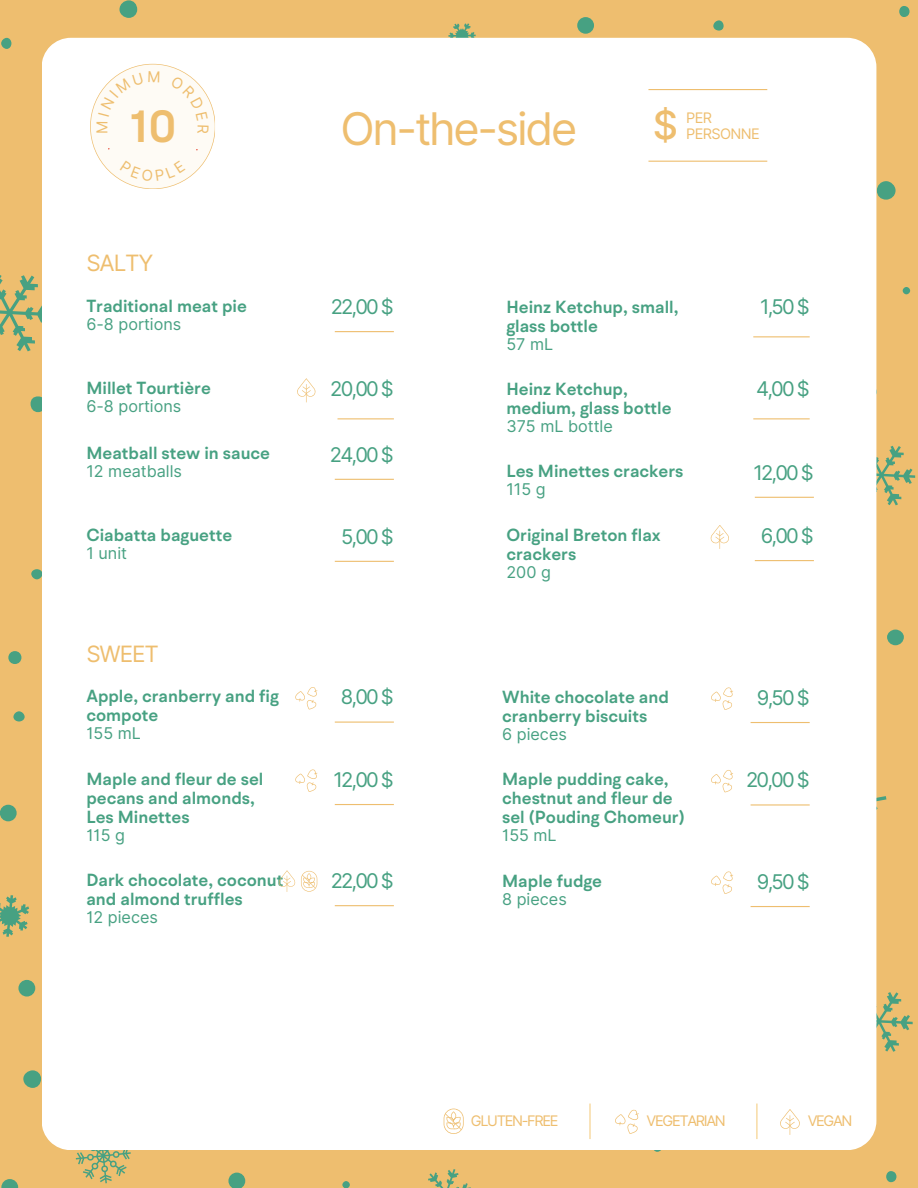
<style>
.page{position:relative;width:918px;height:1188px;background:#eebe6f}
.page>*{position:absolute;margin:0;border:0;box-sizing:border-box;transform-origin:0 0}
.t1{font:45px "Inter";letter-spacing:-.05em;color:#eebe6f}
.t2{font:600 45px "BR Hendrix";color:#eebe6f}
.t3{font:500 39.3px "Inter";color:#eebe6f}
.t4{font:22.5px "Inter";letter-spacing:-.05em;color:#eebe6f}
.t5{font:20.25px "Inter";letter-spacing:-.09em;color:#47a182}
.t6{font:600 17.55px/19.2px "BR Hendrix";color:#47a182}
.t7{font:16.2px "Inter";color:#47a182}
.t8{font:15px "Inter";color:#eebe6f}
.t9{font:14.55px "Inter";letter-spacing:-.09em;color:#eebe6f}
.t10{font:14.55px "Inter";letter-spacing:-.045em;color:#eebe6f}
</style>
<div class="page">
<div style="left:23px;top:1070px;width:18px;height:18px;background:#47a182;border-radius:50%"></div>
<div style="left:13px;top:711px;width:12px;height:11px;background:#47a182;border-radius:50%"></div>
<div style="left:8px;top:651px;width:13px;height:13px;background:#47a182;border-radius:50%"></div>
<div style="left:713px;top:20px;width:11px;height:11px;background:#47a182;border-radius:50%"></div>
<div style="left:31px;top:396px;width:15px;height:16px;background:#47a182;border-radius:50%"></div>
<div style="left:1px;top:38px;width:10px;height:11px;background:#47a182;border-radius:50%"></div>
<svg style="left:228px;top:1173px;width:17px;height:15px"></svg>
<div style="left:119px;top:0;width:18px;height:18px;background:#47a182;border-radius:50%"></div>
<div style="left:31px;top:569px;width:11px;height:10px;background:#47a182;border-radius:50%"></div>
<svg style="left:1px;top:1179px;width:17px;height:9px"></svg>
<div style="left:18px;top:980px;width:17px;height:17px;background:#47a182;border-radius:50%"></div>
<div style="left:0;top:805px;width:17px;height:16px;background:#47a182;border-radius:50%"></div>
<div style="left:342px;top:1181px;width:8px;height:7px;background:#47a182;border-radius:50%"></div>
<div style="left:577px;top:17px;width:17px;height:17px;background:#47a182;border-radius:50%"></div>
<div style="left:899px;top:6px;width:11px;height:11px;background:#47a182;border-radius:50%"></div>
<div style="left:903px;top:287px;width:7px;height:7px;background:#47a182;border-radius:50%"></div>
<div style="left:887px;top:630px;width:17px;height:15px;background:#47a182;border-radius:50%"></div>
<div style="left:877px;top:181px;width:19px;height:19px;background:#47a182;border-radius:50%"></div>
<div style="left:886px;top:1171px;width:10px;height:11px;background:#47a182;border-radius:50%"></div>
<svg style="left:876px;top:762px;width:10px;height:88px"></svg>
<svg style="left:876px;top:444px;width:39px;height:61px"></svg>
<svg style="left:876px;top:991px;width:37px;height:61px"></svg>
<svg style="left:0;top:275px;width:42px;height:76px"></svg>
<svg style="left:428px;top:1169px;width:43px;height:19px"></svg>
<svg style="left:448px;top:23px;width:28px;height:15px"></svg>
<svg style="left:0;top:895px;width:29px;height:42px"></svg>
<svg style="left:76px;top:1150px;width:55px;height:33px"></svg>
<div style="left:42px;top:38px;width:834px;height:1112px;background:#fff"></div>
<hr style="left:648px;top:89px;width:119px;height:1px;background:#eebe6f">
<hr style="left:648px;top:161px;width:119px;height:1px;background:#eebe6f">
<hr style="left:335px;top:331px;width:59px;height:1px;background:#eebe6f">
<hr style="left:338px;top:418px;width:56px;height:1px;background:#eebe6f">
<svg style="left:297px;top:379px;width:19px;height:23px"></svg>
<hr style="left:335px;top:722px;width:59px;height:1px;background:#eebe6f">
<svg style="left:295px;top:687px;width:22px;height:22px"></svg>
<hr style="left:335px;top:479px;width:59px;height:1px;background:#eebe6f">
<hr style="left:753px;top:336px;width:57px;height:1px;background:#eebe6f">
<hr style="left:753px;top:418px;width:57px;height:1px;background:#eebe6f">
<hr style="left:335px;top:561px;width:59px;height:1px;background:#eebe6f">
<hr style="left:755px;top:497px;width:59px;height:1px;background:#eebe6f">
<hr style="left:755px;top:560px;width:59px;height:1px;background:#eebe6f">
<svg style="left:710px;top:525px;width:19px;height:24px"></svg>
<hr style="left:335px;top:905px;width:59px;height:1px;background:#eebe6f">
<div style="left:295px;top:723px;width:118px;height:113px;background:#fff"></div>
<hr style="left:751px;top:804px;width:59px;height:2px;background:#eebe6f">
<svg style="left:711px;top:770px;width:22px;height:22px"></svg>
<hr style="left:751px;top:722px;width:59px;height:1px;background:#eebe6f">
<svg style="left:711px;top:687px;width:22px;height:23px"></svg>
<hr style="left:751px;top:906px;width:59px;height:1px;background:#eebe6f">
<svg style="left:711px;top:871px;width:22px;height:23px"></svg>
<svg style="left:279px;top:871px;width:16px;height:21px"></svg>
<svg style="left:301px;top:871px;width:16px;height:21px"></svg>
<hr style="left:589px;top:1104px;width:2px;height:35px;background:#f5cf85">
<hr style="left:756px;top:1104px;width:1px;height:35px;background:#f5cf85">
<svg style="left:615px;top:1109px;width:24px;height:25px"></svg>
<svg style="left:780px;top:1109px;width:20px;height:26px"></svg>
<svg style="left:444px;top:1109px;width:20px;height:25px"></svg>
<svg style="left:90px;top:64px;width:125px;height:125px;background:#fdfaf4"></svg>
<p class="t8" style="left:93px;top:134px;width:15px;rotate:-90deg">M</p>
<h4 class="t2" style="left:129px;top:97px;width:50px">10</h4>
<h3 class="t4" style="left:86px;top:249px;width:69px">SALTY</h3>
<p class="t1" style="left:341px;top:101px;width:238px">On-the-side</p>
<p class="t3" style="left:653px;top:101px;width:27px">$</p>
<p class="t9" style="left:686px;top:109px;width:27px">PER</p>
<p class="t10" style="left:686px;top:125px;width:75px">PERSONNE</p>
<p class="t6" style="left:86px;top:296px;width:162px">Traditional meat pie</p>
<h1 class="t5" style="left:331px;top:294px;width:65px">22,00 $</h1>
<p class="t7" style="left:86px;top:314px;width:96px">6-8 portions</p>
<h4 class="t6" style="left:86px;top:378px;width:126px">Millet Tourtière</h4>
<h2 class="t5" style="left:330px;top:376px;width:65px">20,00 $</h2>
<h4 class="t7" style="left:86px;top:396px;width:96px">6-8 portions</h4>
<h3 class="t6" style="left:86px;top:444px;width:185px">Meatball stew in sauce</h3>
<h4 class="t5" style="left:330px;top:442px;width:65px">24,00 $</h4>
<h3 class="t7" style="left:86px;top:462px;width:97px">12 meatballs</h3>
<h4 class="t6" style="left:86px;top:526px;width:147px">Ciabatta baguette</h4>
<h3 class="t5" style="left:341px;top:524px;width:54px">5,00 $</h3>
<h4 class="t7" style="left:86px;top:544px;width:42px">1 unit</h4>
<h3 class="t4" style="left:86px;top:641px;width:74px">SWEET</h3>
<p class="t6" style="left:86px;top:687px;width:194px">Apple, cranberry and fig</p>
<h4 class="t5" style="left:341px;top:685px;width:54px">8,00 $</h4>
<p class="t6" style="left:86px;top:706px;width:73px">compote</p>
<p class="t7" style="left:86px;top:724px;width:56px">155 mL</p>
<h2 class="t6" style="left:86px;top:769px;width:179px">Maple and fleur de sel</h2>
<h3 class="t5" style="left:334px;top:767px;width:62px">12,00 $</h3>
<h2 class="t6" style="left:86px;top:788px;width:170px">pecans and almonds,<br>Les Minettes</h2>
<h2 class="t7" style="left:86px;top:825px;width:40px">115 g</h2>
<p class="t6" style="left:86px;top:870px;width:198px">Dark chocolate, coconut and almond truffles</p>
<p class="t7" style="left:86px;top:907px;width:73px">12 pieces</p>
<p class="t5" style="left:331px;top:868px;width:65px">22,00 $</p>
<p class="t6" style="left:506px;top:298px;width:174px">Heinz Ketchup, small, glass bottle</p>
<p class="t7" style="left:506px;top:335px;width:48px">57 mL</p>
<h3 class="t6" style="left:506px;top:380px;width:167px">Heinz Ketchup, medium, glass bottle</h3>
<h3 class="t7" style="left:506px;top:417px;width:108px">375 mL bottle</h3>
<h4 class="t5" style="left:760px;top:294px;width:51px">1,50 $</h4>
<h4 class="t5" style="left:756px;top:376px;width:55px">4,00 $</h4>
<h4 class="t6" style="left:506px;top:462px;width:178px">Les Minettes crackers</h4>
<h3 class="t5" style="left:754px;top:460px;width:62px">12,00 $</h3>
<h4 class="t7" style="left:506px;top:480px;width:41px">115 g</h4>
<h4 class="t6" style="left:506px;top:525px;width:156px">Original Breton flax</h4>
<h3 class="t5" style="left:761px;top:523px;width:55px">6,00 $</h3>
<h4 class="t6" style="left:506px;top:544px;width:71px">crackers</h4>
<h4 class="t7" style="left:506px;top:562px;width:46px">200 g</h4>
<h4 class="t6" style="left:502px;top:687px;width:168px">White chocolate and</h4>
<h3 class="t5" style="left:757px;top:685px;width:54px">9,50 $</h3>
<h4 class="t6" style="left:502px;top:706px;width:147px">cranberry biscuits</h4>
<h4 class="t7" style="left:502px;top:724px;width:66px">6 pieces</h4>
<p class="t6" style="left:502px;top:770px;width:168px">Maple pudding cake,</p>
<h4 class="t5" style="left:746px;top:768px;width:65px">20,00 $</h4>
<p class="t6" style="left:502px;top:789px;width:184px">chestnut and fleur de sel (Pouding Chomeur)</p>
<p class="t7" style="left:502px;top:826px;width:56px">155 mL</p>
<h3 class="t6" style="left:502px;top:871px;width:101px">Maple fudge</h3>
<p class="t5" style="left:757px;top:869px;width:54px">9,50 $</p>
<h3 class="t7" style="left:502px;top:889px;width:66px">8 pieces</h3>
<h4 class="t9" style="left:471px;top:1112px;width:89px">GLUTEN-FREE</h4>
<p class="t9" style="left:647px;top:1112px;width:81px">VEGETARIAN</p>
<h3 class="t9" style="left:808px;top:1112px;width:46px">VEGAN</h3>
</div>
